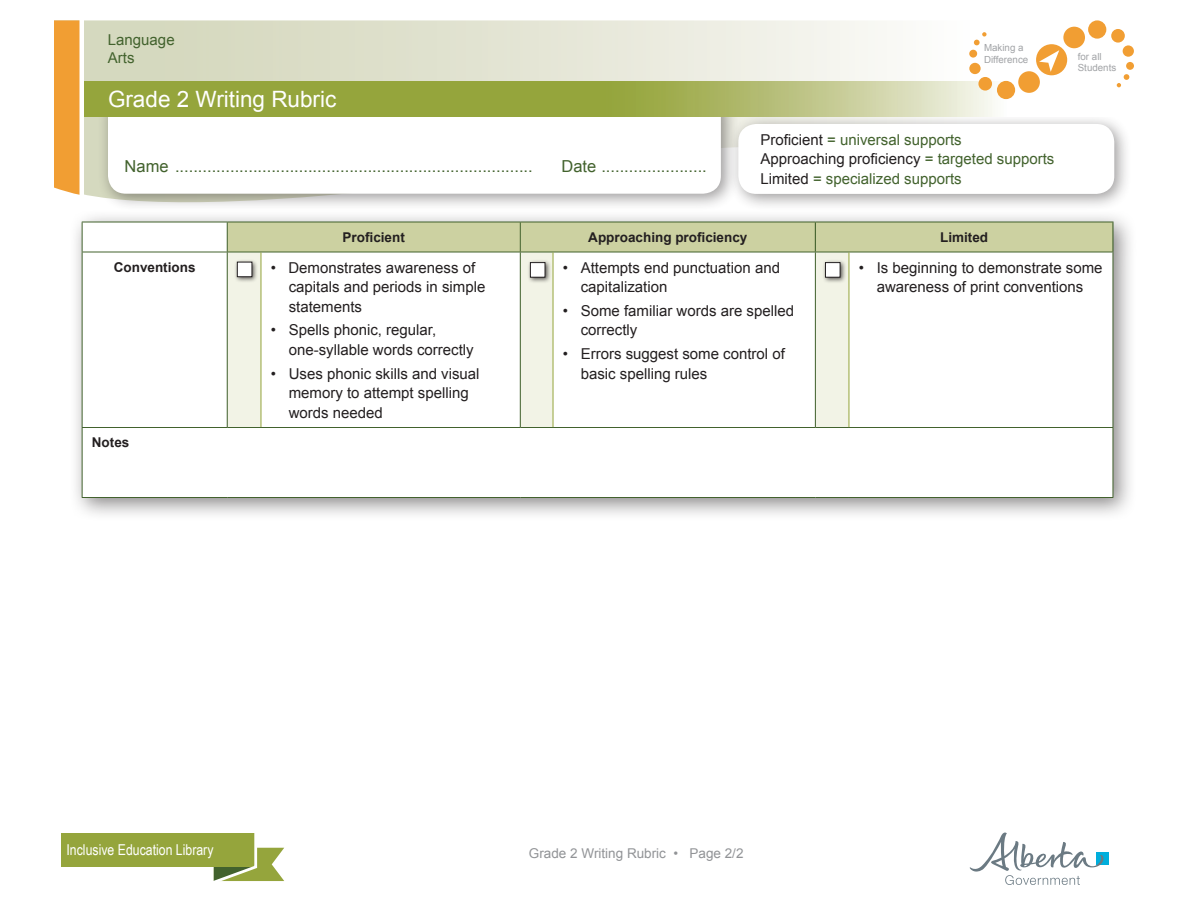
<style>
.page{position:relative;width:1188px;height:918px;background:#fff}
.page>*{position:absolute;margin:0;border:0;box-sizing:border-box;transform-origin:0 0}
.t1{font:22.5px "Arial";color:#fff}
.t2{font:16.5px "Arial";color:#42622d}
.t3{font:15px/19.5px "Arial";color:#231f20}
.t4{font:15px "Arial";color:#42622d}
.t5{font:15px "Arial Narrow";color:#fff}
.t6{font:700 13.5px "Arial";color:#231f20}
.t7{font:13.5px "Arial";color:#919396}
.t8{font:9.75px/11.6px "Arial";color:#a1a3a6}
.s1{color:#231f20}
.s2{color:#42622d}
</style>
<div class="page">
<div style="left:1096px;top:853px;width:13px;height:12px;background:#00aedc"></div>
<svg style="left:970px;top:833px;width:134px;height:52px"></svg>
<div style="left:62px;top:833px;width:193px;height:34px;background:#95a53c"></div>
<svg style="left:213px;top:833px;width:71px;height:48px"></svg>
<svg style="left:84px;top:20px;width:1050px;height:177px"></svg>
<div style="left:98px;top:86px;width:641px;height:126px;background:#231f20;opacity:.45"></div>
<div style="left:108px;top:96px;width:613px;height:98px;background:#fff;border-radius:18px"></div>
<div style="left:728px;top:114px;width:404px;height:98px;background:#231f20;opacity:.45"></div>
<div style="left:738px;top:124px;width:376px;height:70px;background:#fff;border-radius:18px"></div>
<div style="left:54px;top:20px;width:26px;height:175px;background:#f19e33"></div>
<svg style="left:84px;top:81px;width:1050px;height:36px;background:#b1bc70"></svg>
<div style="left:69px;top:209px;width:1068px;height:313px;background:#231f20;opacity:.53"></div>
<svg style="left:83px;top:223px;width:1030px;height:274px"></svg>
<div style="left:228px;top:223px;width:884px;height:29px;background:#ccd1a1"></div>
<svg style="left:228px;top:253px;width:621px;height:174px"></svg>
<hr style="left:815px;top:222px;width:1px;height:30px;background:#42622d">
<hr style="left:1112px;top:222px;width:2px;height:30px;background:#42622d">
<hr style="left:82px;top:222px;width:145px;height:1px;background:#42622d">
<hr style="left:82px;top:222px;width:1px;height:30px;background:#42622d">
<hr style="left:227px;top:222px;width:34px;height:1px;background:#42622d">
<hr style="left:227px;top:222px;width:1px;height:30px;background:#42622d">
<hr style="left:261px;top:222px;width:259px;height:1px;background:#42622d">
<hr style="left:520px;top:222px;width:33px;height:1px;background:#42622d">
<hr style="left:520px;top:222px;width:1px;height:30px;background:#42622d">
<hr style="left:553px;top:222px;width:262px;height:1px;background:#42622d">
<hr style="left:815px;top:222px;width:34px;height:1px;background:#42622d">
<hr style="left:849px;top:222px;width:265px;height:1px;background:#42622d">
<hr style="left:82px;top:252px;width:145px;height:1px;background:#42622d">
<hr style="left:82px;top:252px;width:1px;height:175px;background:#42622d">
<hr style="left:227px;top:252px;width:34px;height:1px;background:#42622d">
<hr style="left:227px;top:252px;width:1px;height:175px;background:#42622d">
<hr style="left:261px;top:252px;width:259px;height:1px;background:#42622d">
<hr style="left:520px;top:252px;width:33px;height:1px;background:#42622d">
<hr style="left:520px;top:252px;width:1px;height:175px;background:#42622d">
<hr style="left:553px;top:252px;width:262px;height:1px;background:#42622d">
<hr style="left:815px;top:252px;width:34px;height:1px;background:#42622d">
<hr style="left:815px;top:252px;width:1px;height:175px;background:#42622d">
<hr style="left:849px;top:252px;width:264px;height:1px;background:#42622d">
<hr style="left:1113px;top:252px;width:1px;height:175px;background:#42622d">
<hr style="left:82px;top:427px;width:145px;height:1px;background:#42622d">
<hr style="left:82px;top:428px;width:1px;height:69px;background:#42622d">
<hr style="left:227px;top:427px;width:34px;height:1px;background:#42622d">
<hr style="left:261px;top:427px;width:259px;height:1px;background:#42622d">
<hr style="left:520px;top:427px;width:33px;height:1px;background:#42622d">
<hr style="left:553px;top:427px;width:262px;height:1px;background:#42622d">
<hr style="left:815px;top:427px;width:34px;height:1px;background:#42622d">
<hr style="left:849px;top:427px;width:264px;height:1px;background:#42622d">
<hr style="left:1113px;top:428px;width:1px;height:69px;background:#42622d">
<hr style="left:82px;top:497px;width:145px;height:1px;background:#42622d">
<hr style="left:227px;top:497px;width:34px;height:1px;background:#42622d">
<hr style="left:261px;top:497px;width:259px;height:1px;background:#42622d">
<hr style="left:520px;top:497px;width:33px;height:1px;background:#42622d">
<hr style="left:553px;top:497px;width:262px;height:1px;background:#42622d">
<hr style="left:815px;top:497px;width:34px;height:1px;background:#42622d">
<hr style="left:849px;top:497px;width:264px;height:1px;background:#42622d">
<hr style="left:261px;top:252px;width:1px;height:175px;background:#95a53c">
<hr style="left:553px;top:252px;width:1px;height:175px;background:#95a53c">
<hr style="left:849px;top:252px;width:1px;height:175px;background:#95a53c">
<div style="left:234px;top:259px;width:25px;height:24px;background:#231f20;opacity:.75"></div>
<div style="left:237px;top:262px;width:15px;height:15px;background:#fff"></div>
<div style="left:237px;top:262px;width:15px;height:15px;border:1px solid #231f20"></div>
<div style="left:527px;top:259px;width:25px;height:25px;background:#231f20;opacity:.75"></div>
<div style="left:530px;top:263px;width:15px;height:14px;background:#fff"></div>
<div style="left:530px;top:262px;width:15px;height:16px;border:1px solid #231f20"></div>
<div style="left:822px;top:259px;width:25px;height:25px;background:#231f20;opacity:.75"></div>
<div style="left:825px;top:263px;width:15px;height:14px;background:#fff"></div>
<div style="left:825px;top:262px;width:15px;height:16px;border:1px solid #231f20"></div>
<div style="left:1036px;top:44px;width:31px;height:31px;background:#f19e33;border-radius:50%"></div>
<div style="left:1018px;top:71px;width:22px;height:22px;background:#f19e33;border-radius:50%"></div>
<div style="left:997px;top:81px;width:18px;height:18px;background:#f19e33;border-radius:50%"></div>
<div style="left:978px;top:77px;width:14px;height:14px;background:#f19e33;border-radius:50%"></div>
<div style="left:969px;top:63px;width:12px;height:11px;background:#f19e33;border-radius:50%"></div>
<div style="left:969px;top:50px;width:8px;height:8px;background:#f19e33;border-radius:50%"></div>
<svg style="left:974px;top:32px;width:13px;height:13px"></svg>
<div style="left:1063px;top:27px;width:22px;height:21px;background:#f19e33;border-radius:50%"></div>
<div style="left:1088px;top:20px;width:18px;height:19px;background:#f19e33;border-radius:50%"></div>
<div style="left:1111px;top:29px;width:14px;height:14px;background:#f19e33;border-radius:50%"></div>
<div style="left:1123px;top:45px;width:11px;height:12px;background:#f19e33;border-radius:50%"></div>
<div style="left:1126px;top:62px;width:8px;height:8px;background:#f19e33;border-radius:50%"></div>
<svg style="left:1117px;top:74px;width:12px;height:13px"></svg>
<svg style="left:1039px;top:50px;width:20px;height:22px"></svg>
<p class="t4" style="left:108px;top:30px;width:68px">Language</p>
<p class="t4" style="left:108px;top:48px;width:28px">Arts</p>
<p class="t1" style="left:108px;top:85px;width:230px">Grade 2 Writing Rubric</p>
<p class="t2" style="left:125px;top:155px;width:410px">Name ..............................................................................</p>
<p class="t2" style="left:561px;top:155px;width:147px">Date .......................</p>
<p class="t8" style="left:984px;top:42px;width:46px">Making a<br>Difference</p>
<p class="t8" style="left:1078px;top:51px;width:25px">for all</p>
<p class="t8" style="left:1078px;top:62px;width:40px">Students</p>
<p class="t4" style="left:760px;top:130px;width:203px"><span class="s1">Proficient</span> = universal supports</p>
<p class="t3" style="left:760px;top:149px;width:295px">Approaching proficiency <span class="s2">= targeted supports</span></p>
<p class="t4" style="left:760px;top:169px;width:203px"><span class="s1">Limited</span> = specialized supports</p>
<p class="t6" style="left:343px;top:228px;width:64px">Proficient</p>
<p class="t6" style="left:588px;top:228px;width:161px">Approaching proficiency</p>
<p class="t6" style="left:940px;top:228px;width:50px">Limited</p>
<p class="t6" style="left:114px;top:258px;width:83px">Conventions</p>
<p class="t3" style="left:289px;top:258px;width:198px;text-indent:-18px">• Demonstrates awareness of capitals and periods in simple statements</p>
<p class="t3" style="left:289px;top:321px;width:187px;text-indent:-18px">• Spells phonic, regular, one‑syllable words correctly</p>
<p class="t3" style="left:289px;top:364px;width:192px;text-indent:-18px">• Uses phonic skills and visual memory to attempt spelling words needed</p>
<p class="t6" style="left:92px;top:433px;width:39px">Notes</p>
<p class="t3" style="left:581px;top:258px;width:201px;text-indent:-18px">• Attempts end punctuation and capitalization</p>
<p class="t3" style="left:581px;top:301px;width:215px;text-indent:-18px">• Some familiar words are spelled correctly</p>
<p class="t3" style="left:581px;top:344px;width:206px;text-indent:-18px">• Errors suggest some control of basic spelling rules</p>
<p class="t3" style="left:859px;top:258px;width:245px;text-align:center">• Is beginning to demonstrate some awareness of print conventions</p>
<p class="t5" style="left:67px;top:839px;width:148px">Inclusive Education Library</p>
<p class="t7" style="left:529px;top:844px;width:216px">Grade 2 Writing Rubric • Page 2/2</p>
</div>
